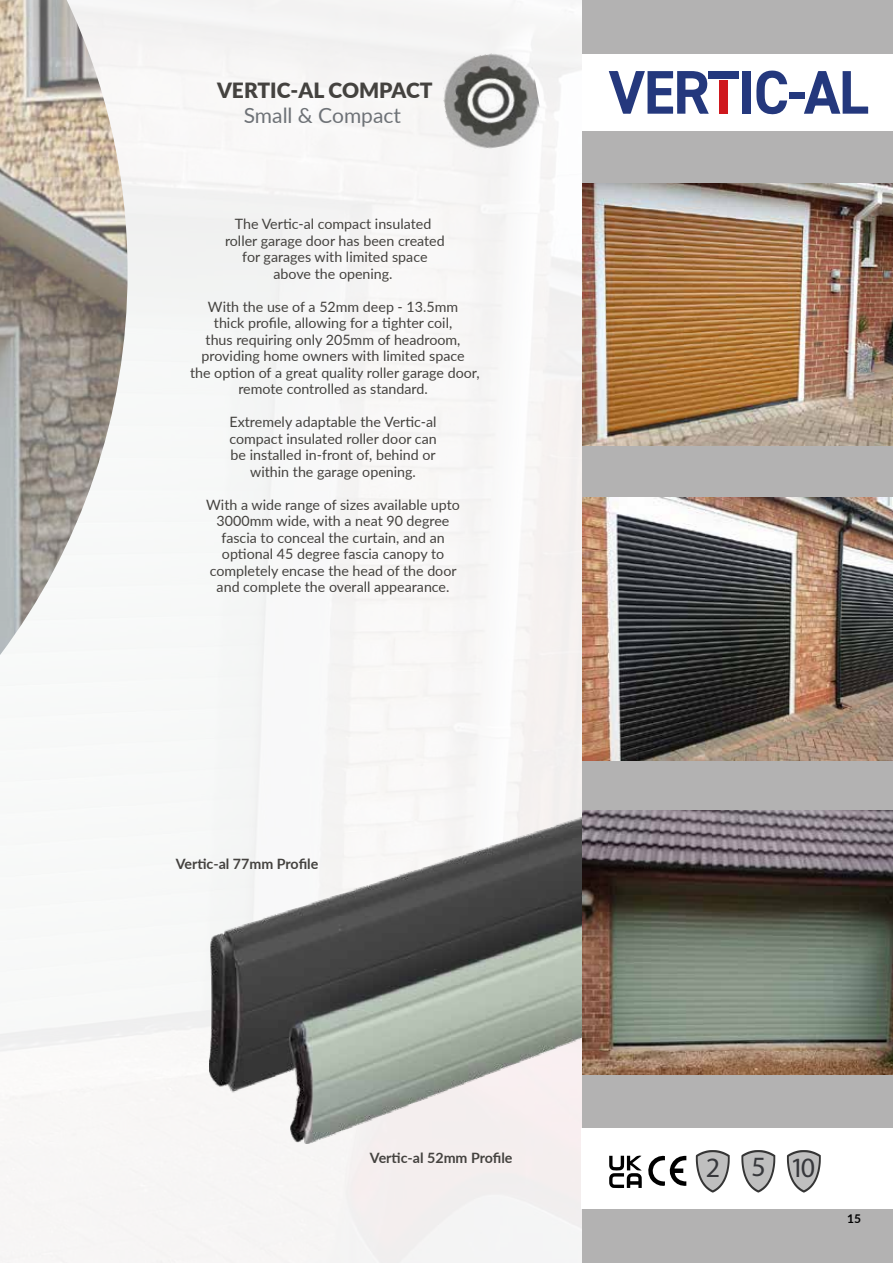
<style>
.page{position:relative;width:893px;height:1263px;background:#fff}
.page>*{position:absolute;margin:0;border:0;box-sizing:border-box;transform-origin:0 0}
.t1{font:28.05px "Myriad Pro";color:#37383c}
.t2{font:900 21px "Lato";color:#44423f}
.t3{font:21px "Lato";color:#6e7277}
.t4{font:14.25px/16.5px "Lato";color:#44423f;text-align:center}
.t5{font:700 14.25px "Lato";color:#44423f}
.t6{font:700 12px "Lato";color:#000}
</style>
<div class="page">
<div style="left:0;top:0;width:583px;height:1263px;background:#f7f7f6"></div>
<img style="left:210px;top:787px;width:373px;height:357px">
<div style="left:583px;top:0;width:310px;height:1263px;background:#b3b2b2"></div>
<img style="left:0;top:0;width:128px;height:655px">
<img style="left:437px;top:47px;width:108px;height:108px">
<img style="left:583px;top:811px;width:310px;height:264px">
<img style="left:583px;top:497px;width:310px;height:263px">
<img style="left:583px;top:184px;width:310px;height:261px">
<div style="left:583px;top:54px;width:310px;height:76px;background:#fff"></div>
<svg style="left:609px;top:71px;width:100px;height:43px"></svg>
<svg style="left:756px;top:70px;width:31px;height:44px"></svg>
<svg style="left:804px;top:71px;width:64px;height:43px"></svg>
<div style="left:742px;top:71px;width:9px;height:43px;background:#24387d"></div>
<div style="left:719px;top:80px;width:9px;height:34px;background:#cf181e"></div>
<div style="left:708px;top:71px;width:31px;height:7px;background:#24387d"></div>
<div style="left:789px;top:92px;width:15px;height:7px;background:#24387d"></div>
<div style="left:582px;top:1129px;width:311px;height:80px;background:#fff"></div>
<svg style="left:696px;top:1150px;width:34px;height:42px"></svg>
<svg style="left:741px;top:1150px;width:35px;height:42px"></svg>
<svg style="left:787px;top:1150px;width:34px;height:42px"></svg>
<svg style="left:609px;top:1155px;width:77px;height:33px"></svg>
<h2 class="t2" style="left:217px;top:74px;width:217px">VERTIC-AL COMPACT</h2>
<h2 class="t3" style="left:244px;top:100px;width:159px">Small &amp; Compact</h2>
<p class="t4" style="left:225px;top:215px;width:221px">The Vertic-al compact insulated roller garage door has been created for garages with limited space above the opening.</p>
<p class="t4" style="left:190px;top:297px;width:291px">With the use of a 52mm deep - 13.5mm<br>thick profile, allowing for a tighter coil,<br>thus requiring only 205mm of headroom, providing home owners with limited space<br>the option of a great quality roller garage door, remote controlled as standard.</p>
<p class="t4" style="left:229px;top:413px;width:209px">Extremely adaptable the Vertic-al compact insulated roller door can be installed in-front of, behind or within the garage opening.</p>
<p class="t4" style="left:206px;top:496px;width:255px">With a wide range of sizes available upto 3000mm wide, with a neat 90 degree fascia to conceal the curtain, and an optional 45 degree fascia canopy to completely encase the head of the door and complete the overall appearance.</p>
<p class="t5" style="left:176px;top:853px;width:144px">Vertic-al 77mm Profile</p>
<p class="t5" style="left:370px;top:1148px;width:144px">Vertic-al 52mm Profile</p>
<h1 class="t1" style="left:706px;top:1150px;width:111px">2 510</h1>
<p class="t6" style="left:847px;top:1210px;width:15px">15</p>
</div>
